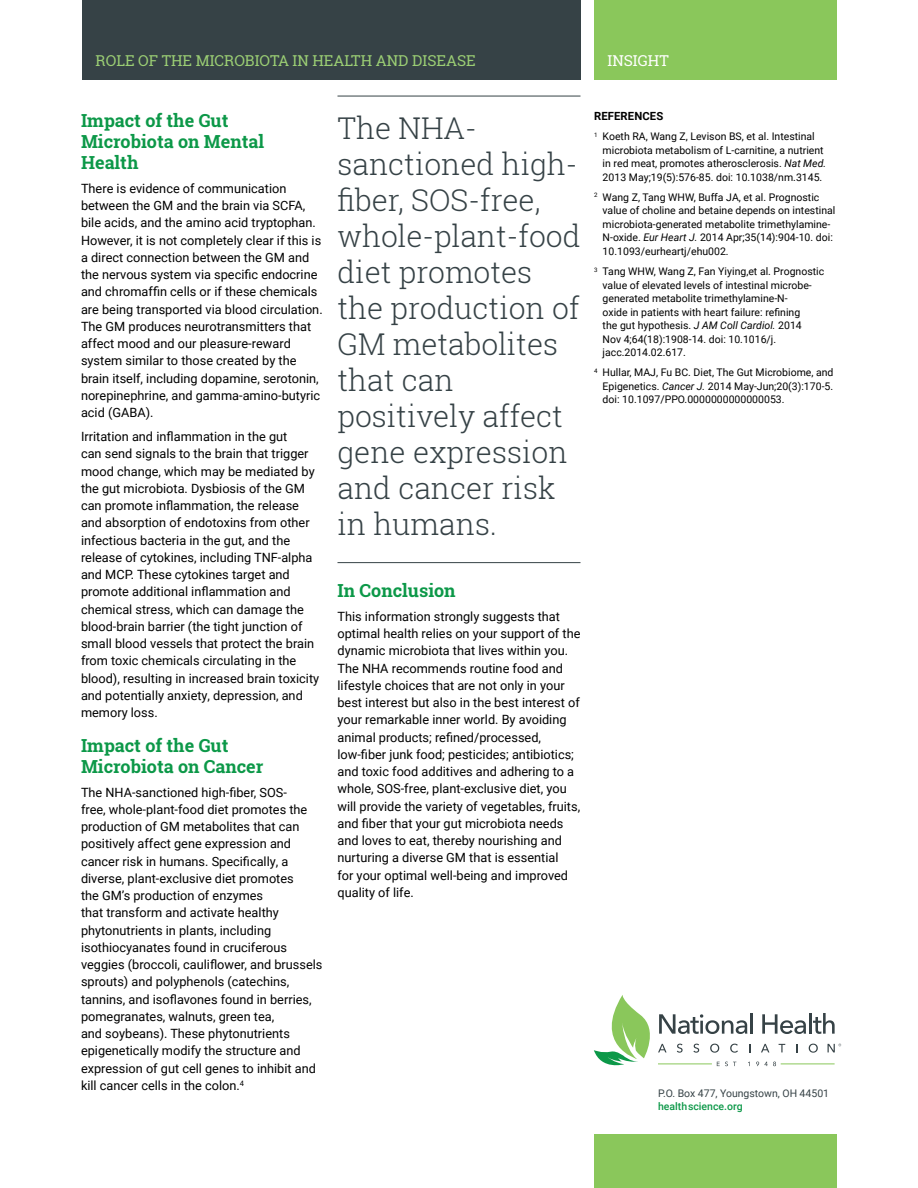
<style>
.page{position:relative;width:918px;height:1188px;background:#fff}
.page>*{position:absolute;margin:0;border:0;box-sizing:border-box;transform-origin:0 0}
.t1{font:300 30px/36px "Roboto Slab";color:#364246}
.t2{font:700 18px/21px "Roboto Slab";color:#0c9848}
.t3{font:15px "Roboto Slab";color:#9bce74}
.t4{font:15px "Roboto Slab";color:#fff}
.t5{font:12.75px/17.2px "Roboto";color:#000}
.t6{font:700 11.25px "Roboto";letter-spacing:.01em;color:#000}
.t7{font:10.5px/13.5px "Roboto";color:#000}
.t8{font:10.5px "Roboto";color:#364246}
.t9{font:500 10.5px "Roboto";color:#0c9848}
.s1{font-style:italic}
</style>
<div class="page">
<hr style="left:338px;top:96px;width:242px;height:1px;background:#364246">
<hr style="left:338px;top:562px;width:242px;height:1px;background:#364246">
<div style="left:594px;top:0;width:243px;height:80px;background:#8ac75b"></div>
<svg style="left:761px;top:1044px;width:8px;height:8px"></svg>
<svg style="left:779px;top:1044px;width:6px;height:8px"></svg>
<svg style="left:809px;top:1044px;width:9px;height:9px"></svg>
<hr style="left:750px;top:1013px;width:3px;height:21px;background:#364246">
<svg style="left:762px;top:1014px;width:44px;height:20px"></svg>
<hr style="left:809px;top:1013px;width:3px;height:21px;background:#364246">
<svg style="left:813px;top:1013px;width:22px;height:21px"></svg>
<svg style="left:594px;top:995px;width:156px;height:71px"></svg>
<svg style="left:756px;top:1062px;width:20px;height:4px"></svg>
<hr style="left:658px;top:1064px;width:54px;height:1px;background:#8ac75b">
<hr style="left:781px;top:1064px;width:54px;height:1px;background:#8ac75b">
<svg style="left:828px;top:1044px;width:13px;height:8px"></svg>
<div style="left:594px;top:1135px;width:243px;height:53px;background:#8ac75b"></div>
<div style="left:82px;top:0;width:498px;height:80px;background:#364246"></div>
<p class="t3" style="left:96px;top:51px;width:382px">ROLE OF THE MICROBIOTA IN HEALTH AND DISEASE</p>
<p class="t4" style="left:608px;top:51px;width:63px">INSIGHT</p>
<h2 class="t2" style="left:81px;top:110px;width:185px">Impact of the Gut<br>Microbiota on Mental<br>Health</h2>
<p class="t5" style="left:81px;top:179px;width:243px">There is evidence of communication between the GM and the brain via SCFA, bile acids, and the amino acid tryptophan.<br>However, it is not completely clear if this is a direct connection between the GM and the nervous system via specific endocrine and chromaffin cells or if these chemicals are being transported via blood circulation.<br>The GM produces neurotransmitters that affect mood and our pleasure-reward system similar to those created by the brain itself, including dopamine, serotonin, norepinephrine, and gamma-amino-butyric acid (GABA).</p>
<p class="t5" style="left:81px;top:427px;width:240px">Irritation and inflammation in the gut<br>can send signals to the brain that trigger mood change, which may be mediated by the gut microbiota. Dysbiosis of the GM can promote inflammation, the release and absorption of endotoxins from other infectious bacteria in the gut, and the release of cytokines, including TNF-alpha and MCP. These cytokines target and promote additional inflammation and chemical stress, which can damage the blood-brain barrier (the tight junction of small blood vessels that protect the brain from toxic chemicals circulating in the blood), resulting in increased brain toxicity and potentially anxiety, depression, and memory loss.</p>
<h2 class="t2" style="left:81px;top:734px;width:184px">Impact of the Gut<br>Microbiota on Cancer</h2>
<p class="t5" style="left:81px;top:783px;width:243px">The NHA-sanctioned high-fiber, SOS-<br>free, whole-plant-food diet promotes the production of GM metabolites that can positively affect gene expression and cancer risk in humans. Specifically, a diverse, plant-exclusive diet promotes<br>the GM’s production of enzymes<br>that transform and activate healthy phytonutrients in plants, including isothiocyanates found in cruciferous veggies (broccoli, cauliflower, and brussels sprouts) and polyphenols (catechins, tannins, and isoflavones found in berries, pomegranates, walnuts, green tea,<br>and soybeans). These phytonutrients epigenetically modify the structure and expression of gut cell genes to inhibit and kill cancer cells in the colon.<sup>4</sup></p>
<h1 class="t1" style="left:338px;top:110px;width:245px">The NHA&shy;sanctioned high&shy;fiber, SOS-free, whole-plant-food diet promotes the production of<br>GM metabolites that can positively affect gene expression and cancer risk in humans.</h1>
<p class="t6" style="left:594px;top:108px;width:71px">REFERENCES</p>
<p class="t7" style="left:603px;top:129px;width:225px;text-indent:-9px"><sup>1</sup> Koeth RA, Wang Z, Levison BS, et al. Intestinal microbiota metabolism of L-carnitine, a nutrient in red meat, promotes atherosclerosis. <span class="s1">Nat Med.<br></span>2013 May;19(5):576-85. doi: 10.1038/nm.3145.</p>
<p class="t7" style="left:603px;top:190px;width:234px;text-indent:-9px"><sup>2</sup> Wang Z, Tang WHW, Buffa JA, et al. Prognostic value of choline and betaine depends on intestinal microbiota-generated metabolite trimethylamine-N-oxide. <span class="s1">Eur Heart J.</span> 2014 Apr;35(14):904-10. doi:<br>10.1093/eurheartj/ehu002.</p>
<p class="t7" style="left:603px;top:264px;width:223px;text-indent:-9px"><sup>3</sup> Tang WHW, Wang Z, Fan Yiying,et al. Prognostic value of elevated levels of intestinal microbe&shy;generated metabolite trimethylamine-N-<br>oxide in patients with heart failure: refining<br>the gut hypothesis. <span class="s1">J AM Coll Cardiol.</span> 2014<br>Nov 4;64(18):1908-14. doi: 10.1016/j. jacc.2014.02.617.</p>
<p class="t7" style="left:603px;top:365px;width:232px;text-align:justify;text-indent:-9px"><sup>4</sup> Hullar, MAJ, Fu BC. Diet, The Gut Microbiome, and Epigenetics. <span class="s1">Cancer J.</span> 2014 May-Jun;20(3):170-5. doi: 10.1097/PPO.0000000000000053.</p>
<h2 class="t2" style="left:338px;top:580px;width:120px">In Conclusion</h2>
<p class="t5" style="left:338px;top:607px;width:245px">This information strongly suggests that optimal health relies on your support of the dynamic microbiota that lives within you.<br>The NHA recommends routine food and lifestyle choices that are not only in your best interest but also in the best interest of your remarkable inner world. By avoiding animal products; refined/processed, low-fiber junk food; pesticides; antibiotics; and toxic food additives and adhering to a whole, SOS-free, plant-exclusive diet, you will provide the variety of vegetables, fruits, and fiber that your gut microbiota needs and loves to eat, thereby nourishing and nurturing a diverse GM that is essential<br>for your optimal well-being and improved quality of life.</p>
<p class="t8" style="left:658px;top:1086px;width:172px">P.O. Box 477, Youngstown, OH 44501</p>
<p class="t9" style="left:658px;top:1098px;width:86px">health science.org</p>
</div>
